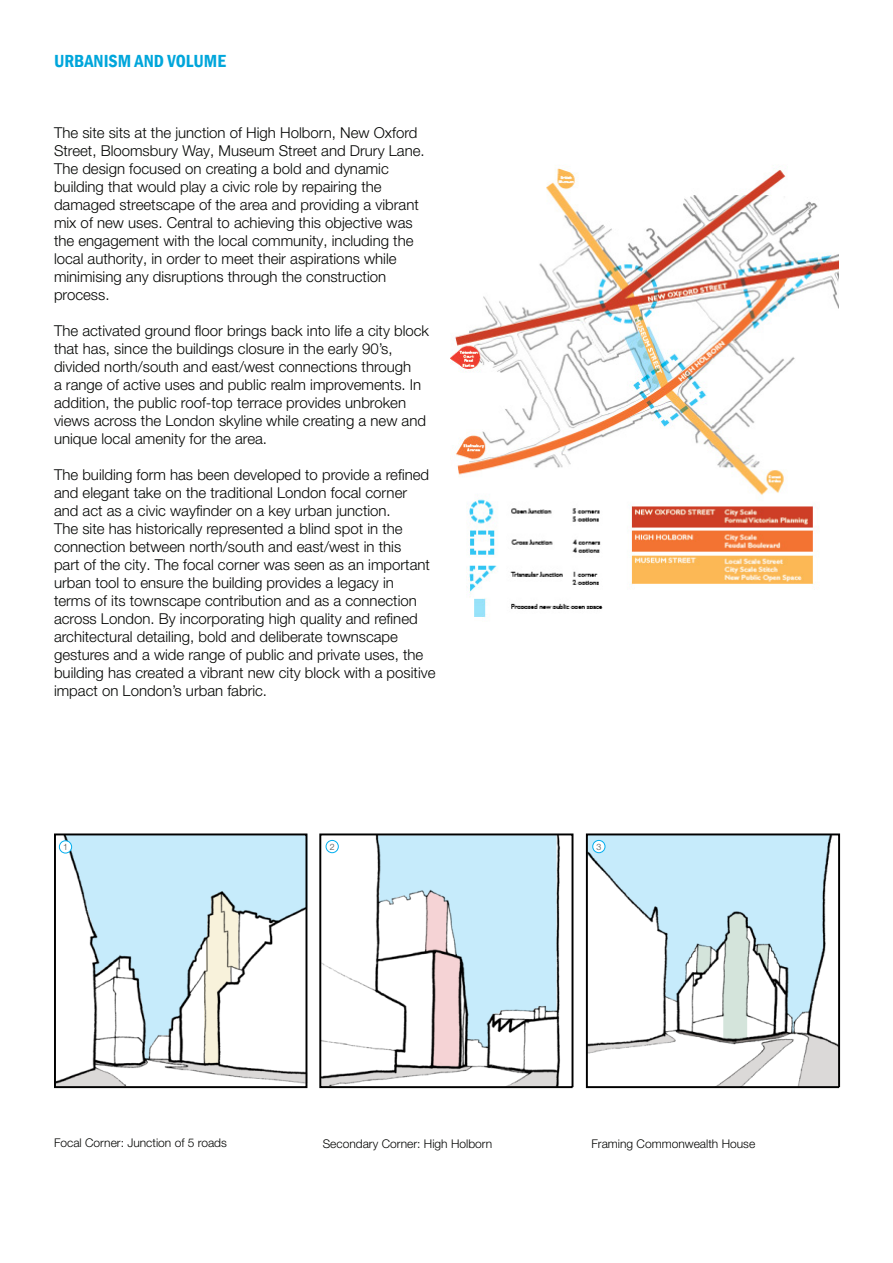
<style>
.page{position:relative;width:893px;height:1263px;background:#fff}
.page>*{position:absolute;margin:0;border:0;box-sizing:border-box;transform-origin:0 0}
.t1{font:600 condensed 18px "Franklin Gothic";color:#00a6db}
.t2{font:300 15px/18px "Helvetica Neue LT Pro";color:#040503}
.t3{font:300 12px "Helvetica Neue LT Pro";color:#040503}
._1_1_Chapter_Heading{font:300 8.85px "Helvetica Neue LT Pro";color:#4b4c4d}
</style>
<div class="page">
<img style="left:451px;top:165px;width:388px;height:453px">
<svg style="left:64px;top:834px;width:243px;height:58px;background:#c0e2f1"></svg>
<svg style="left:55px;top:892px;width:252px;height:195px"></svg>
<div style="left:59px;top:841px;width:13px;height:12px;background:#fff;border-radius:50%"></div>
<div style="left:59px;top:840px;width:13px;height:13px;border:1px solid #00aeef;border-radius:50%"></div>
<svg style="left:319px;top:833px;width:255px;height:256px"></svg>
<svg style="left:320px;top:835px;width:238px;height:252px"></svg>
<div style="left:326px;top:840px;width:12px;height:13px;background:#fff;border-radius:50%"></div>
<div style="left:326px;top:840px;width:13px;height:13px;border:1px solid #00aeef;border-radius:50%"></div>
<svg style="left:585px;top:833px;width:256px;height:256px"></svg>
<svg style="left:587px;top:834px;width:245px;height:78px;background:#c4e4f2"></svg>
<svg style="left:587px;top:912px;width:252px;height:175px"></svg>
<div style="left:593px;top:840px;width:12px;height:13px;background:#fff;border-radius:50%"></div>
<div style="left:592px;top:840px;width:13px;height:13px;border:1px solid #00aeef;border-radius:50%"></div>
<p class="t1" style="left:54px;top:49px;width:173px">URBANISM AND VOLUME</p>
<p class="t2" style="left:54px;top:124px;width:372px">The site sits at the junction of High Holborn, New Oxford Street, Bloomsbury Way, Museum Street and Drury Lane.<br>The design focused on creating a bold and dynamic building that would play a civic role by repairing the damaged streetscape of the area and providing a vibrant mix of new uses. Central to achieving this objective was the engagement with the local community, including the local authority, in order to meet their aspirations while minimising any disruptions through the construction process.</p>
<p class="t2" style="left:54px;top:322px;width:377px">The activated ground floor brings back into life a city block that has, since the buildings closure in the early 90’s, divided north/south and east/west connections through<br>a range of active uses and public realm improvements. In addition, the public roof-top terrace provides unbroken views across the London skyline while creating a new and unique local amenity for the area.</p>
<p class="t2" style="left:54px;top:466px;width:383px">The building form has been developed to provide a refined and elegant take on the traditional London focal corner<br>and act as a civic wayfinder on a key urban junction.<br>The site has historically represented a blind spot in the connection between north/south and east/west in this<br>part of the city. The focal corner was seen as an important urban tool to ensure the building provides a legacy in<br>terms of its townscape contribution and as a connection across London. By incorporating high quality and refined architectural detailing, bold and deliberate townscape gestures and a wide range of public and private uses, the building has created a vibrant new city block with a positive impact on London’s urban fabric.</p>
<p class="_1_1_Chapter_Heading" style="left:63px;top:842px;width:6px">1</p>
<p class="_1_1_Chapter_Heading" style="left:330px;top:841px;width:6px">2</p>
<p class="_1_1_Chapter_Heading" style="left:596px;top:841px;width:6px">3</p>
<p class="t3" style="left:54px;top:1135px;width:174px">Focal Corner: Junction of 5 roads</p>
<p class="t3" style="left:323px;top:1136px;width:171px">Secondary Corner: High Holborn</p>
<p class="t3" style="left:591px;top:1136px;width:165px">Framing Commonwealth House</p>
</div>
